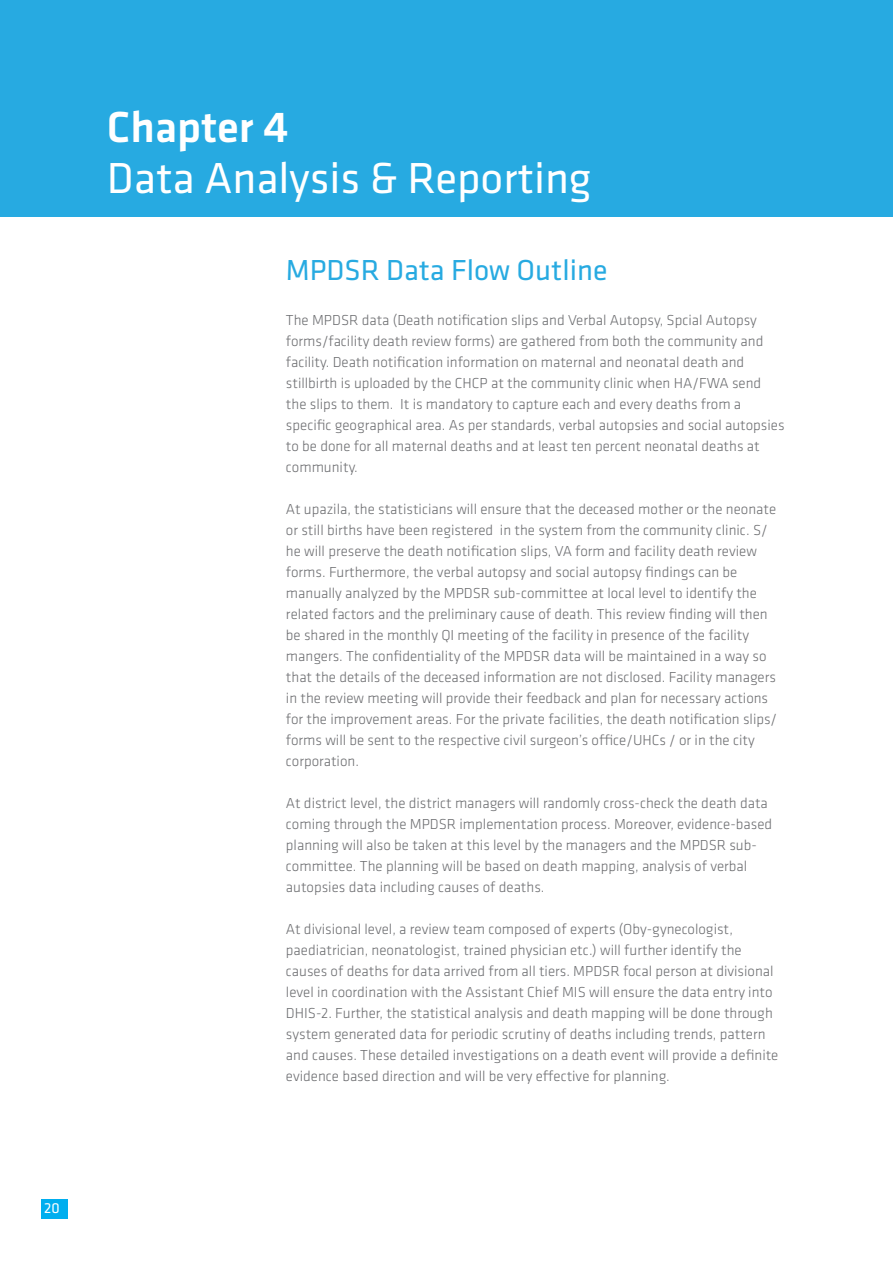
<style>
.page{position:relative;width:893px;height:1263px;background:#fff}
.page>*{position:absolute;margin:0;border:0;box-sizing:border-box;transform-origin:0 0}
.t1{font:45px "Klavika";color:#fff}
.t2{font:500 45px "Klavika";color:#fff}
.t3{font:30px "Klavika";color:#27aae1}
.t4{font:300 15px/21px "Klavika";color:#6d6e71}
.t5{font:15px "Klavika";color:#fff}
</style>
<div class="page">
<div style="left:41px;top:1199px;width:26px;height:19px;background:#00aeef"></div>
<div style="left:0;top:0;width:893px;height:216px;background:#27aae1"></div>
<p class="t5" style="left:44px;top:1200px;width:17px">20</p>
<h1 class="t2" style="left:107px;top:102px;width:183px">Chapter 4</h1>
<h1 class="t1" style="left:107px;top:153px;width:486px">Data Analysis &amp; Reporting</h1>
<h2 class="t3" style="left:286px;top:254px;width:323px">MPDSR Data Flow Outline</h2>
<p class="t4" style="left:286px;top:309px;width:500px">The MPDSR data (Death notification slips and Verbal Autopsy, Spcial Autopsy forms/facility death review forms) are gathered from both the community and facility. Death notification information on maternal and neonatal death and stillbirth is uploaded by the CHCP at the community clinic when HA/FWA send the slips to them. It is mandatory to capture each and every deaths from a specific geographical area. As per standards, verbal autopsies and social autopsies to be done for all maternal deaths and at least ten percent neonatal deaths at community.</p>
<p class="t4" style="left:286px;top:498px;width:493px">At upazila, the statisticians will ensure that the deceased mother or the neonate or still births have been registered in the system from the community clinic. S/ he will preserve the death notification slips, VA form and facility death review forms. Furthermore, the verbal autopsy and social autopsy findings can be manually analyzed by the MPDSR sub-committee at local level to identify the related factors and the preliminary cause of death. This review finding will then be shared in the monthly QI meeting of the facility in presence of the facility mangers. The confidentiality of the MPDSR data will be maintained in a way so that the details of the deceased information are not disclosed. Facility managers in the review meeting will provide their feedback and plan for necessary actions for the improvement areas. For the private facilities, the death notification slips/ forms will be sent to the respective civil surgeon’s office/UHCs / or in the city corporation.</p>
<p class="t4" style="left:286px;top:792px;width:488px">At district level, the district managers will randomly cross-check the death data coming through the MPDSR implementation process. Moreover, evidence-based planning will also be taken at this level by the managers and the MPDSR sub&shy;committee. The planning will be based on death mapping, analysis of verbal autopsies data including causes of deaths.</p>
<p class="t4" style="left:286px;top:918px;width:494px">At divisional level, a review team composed of experts (Oby-gynecologist, paediatrician, neonatologist, trained physician etc.) will further identify the causes of deaths for data arrived from all tiers. MPDSR focal person at divisional level in coordination with the Assistant Chief MIS will ensure the data entry into DHIS-2. Further, the statistical analysis and death mapping will be done through system generated data for periodic scrutiny of deaths including trends, pattern and causes. These detailed investigations on a death event will provide a definite evidence based direction and will be very effective for planning.</p>
</div>
